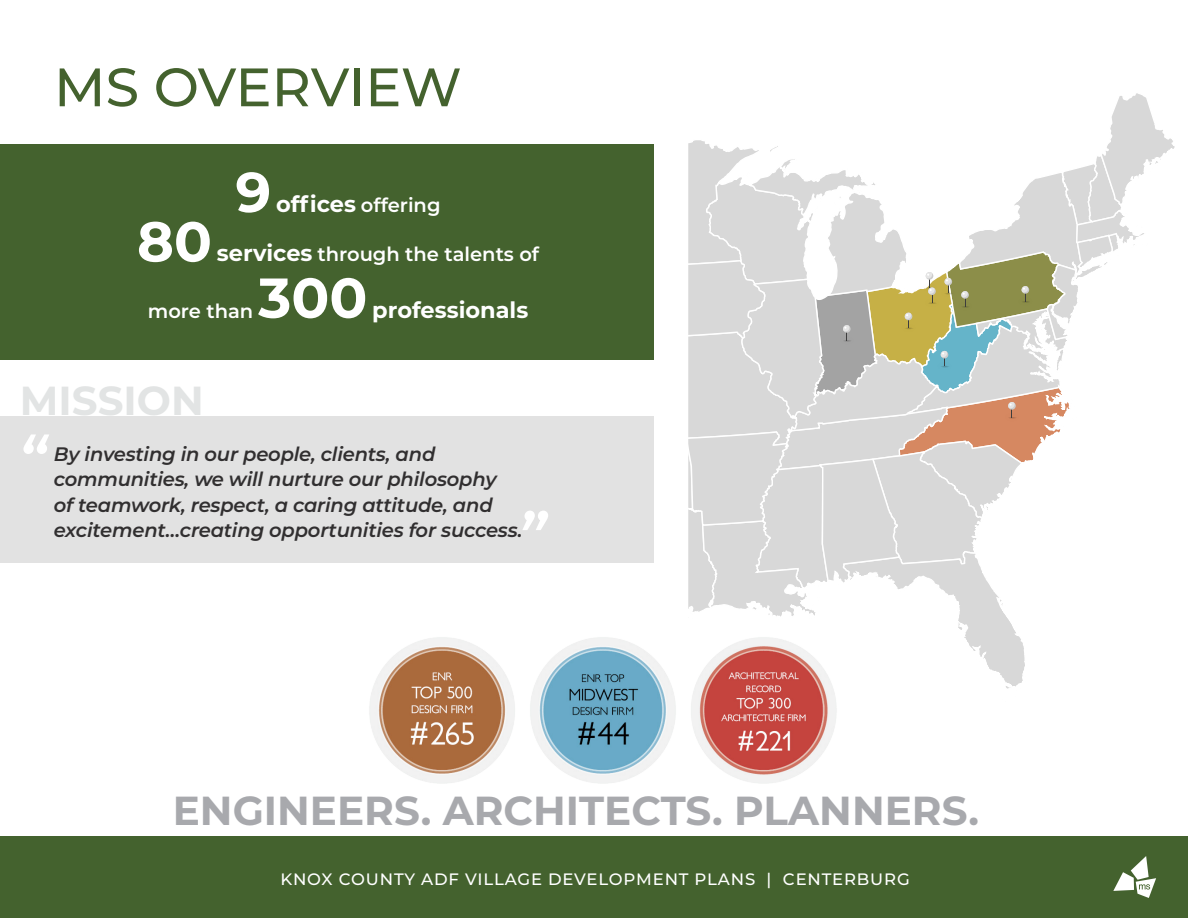
<style>
.page{position:relative;width:1188px;height:918px;background:#fff}
.page>*{position:absolute;margin:0;border:0;box-sizing:border-box;transform-origin:0 0}
.Image_Caption{font:italic 600 63px "Montserrat";color:#fff}
.Text{font:700 55.95px "Montserrat";color:#fff}
.t1{font:500 54px "Montserrat";letter-spacing:-.005em;color:#44622e}
.Text-2{font:700 40.5px "Montserrat";color:#a8a9ad}
.Text-3{font:700 40.5px "Montserrat";color:#e2e4e4}
.Text-4{font:700 22.5px "Montserrat";color:#fff}
.Image_Caption-2{font:italic 600 19.5px/25.5px "Montserrat";letter-spacing:-.01em;color:#312f30}
.Text-5{font:600 19.5px "Montserrat";color:#fff}
.t2{font:500 16.5px "Montserrat";letter-spacing:.05em;color:#fff}
.s1{font-weight:700;font-size:22.5px}
</style>
<div class="page">
<div style="left:0;top:837px;width:1188px;height:81px;background:#44622e"></div>
<svg style="left:1113px;top:856px;width:43px;height:42px"></svg>
<svg style="left:688px;top:93px;width:487px;height:596px"></svg>
<img style="left:369px;top:624px;width:470px;height:160px">
<div style="left:0;top:144px;width:654px;height:216px;background:#44622e"></div>
<div style="left:0;top:416px;width:654px;height:147px;background:#e2e2e2"></div>
<p class="t1" style="left:54px;top:49px;width:409px">MS OVERVIEW</p>
<p class="Text" style="left:236px;top:152px;width:37px">9</p>
<p class="Text-5" style="left:276px;top:191px;width:166px"><span class="s1">offices</span> offering</p>
<p class="Text" style="left:137px;top:201px;width:77px">80</p>
<p class="Text-5" style="left:217px;top:241px;width:324px"><span class="s1">services</span> through the talents of</p>
<p class="Text-5" style="left:148px;top:297px;width:107px">more than</p>
<p class="Text" style="left:258px;top:258px;width:111px">300</p>
<p class="Text-4" style="left:372px;top:294px;width:158px">professionals</p>
<p class="Text-3" style="left:20px;top:371px;width:185px">MISSION</p>
<p class="Image_Caption" style="left:18px;top:414px;width:30px">“</p>
<p class="Image_Caption-2" style="left:54px;top:440px;width:470px">By investing in our people, clients, and communities, we will nurture our philosophy<br>of teamwork, respect, a caring attitude, and excitement…creating opportunities for success.</p>
<p class="Image_Caption" style="left:517px;top:491px;width:30px">”</p>
<p class="Text-2" style="left:173px;top:781px;width:808px">ENGINEERS. ARCHITECTS. PLANNERS.</p>
<p class="t2" style="left:280px;top:868px;width:631px">KNOX COUNTY ADF VILLAGE DEVELOPMENT PLANS | CENTERBURG</p>
</div>
